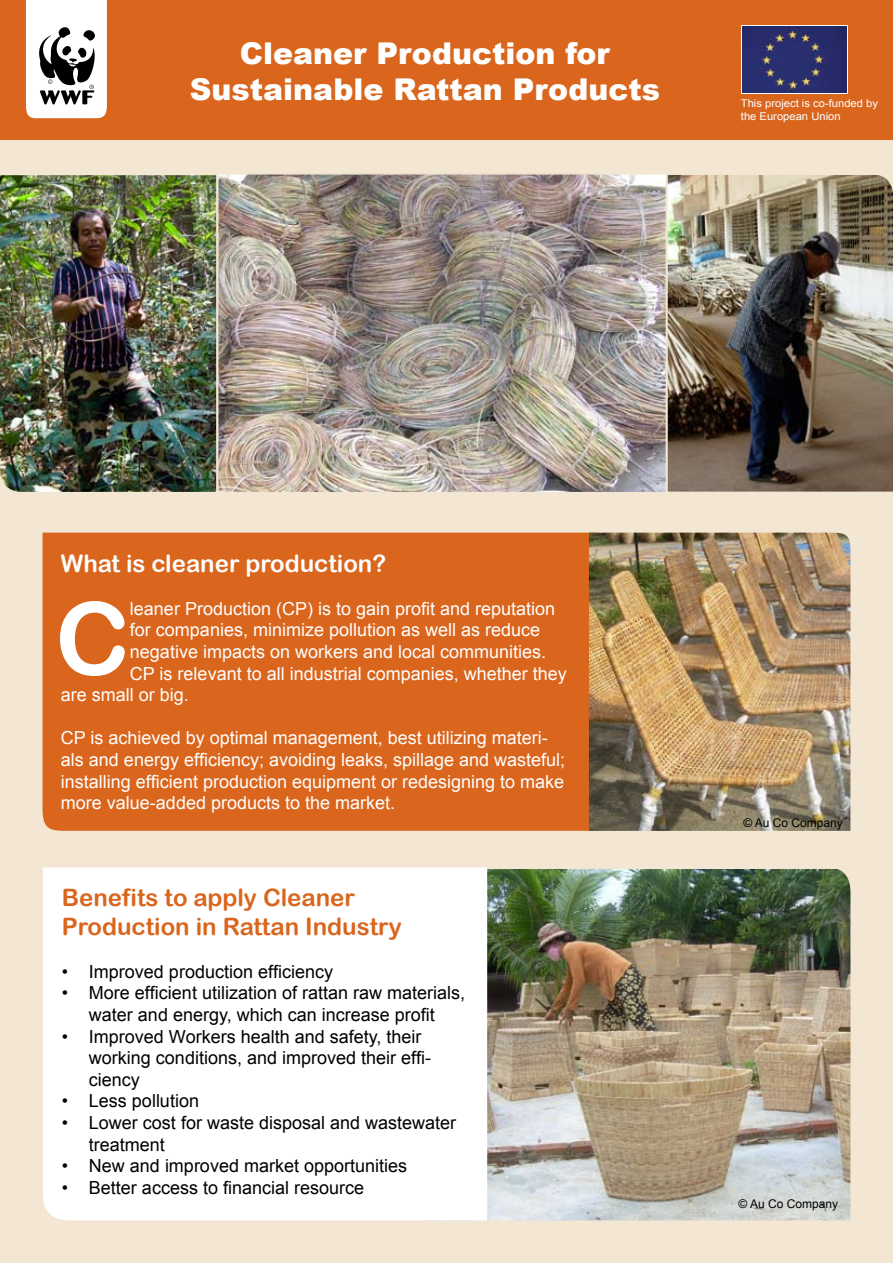
<style>
.page{position:relative;width:893px;height:1263px;background:#f3e6d3}
.page>*{position:absolute;margin:0;border:0;box-sizing:border-box;transform-origin:0 0}
.t1{font:101.25px "Arial Rounded MT Bold";color:#fff}
.t2{font:900 30px/36px "Arial";color:#fff;text-align:center}
.t3{font:24px/28.8px "Arial Rounded MT Bold";color:#da651d}
.t4{font:24px "Arial Rounded MT Bold";color:#fff}
.t5{font:18px/21.6px "Arial";color:#fff}
.t6{font:18px/21.6px "Arial";color:#000}
.t7{font:12px "Arial";color:#000}
.t8{font:10.8px/12.9px "Arial";color:#fff;scale:1.05 1}
</style>
<div class="page">
<div style="left:0;top:0;width:893px;height:139px;background:#da651d"></div>
<img style="left:487px;top:869px;width:363px;height:351px">
<div style="left:43px;top:867px;width:444px;height:353px;background:#fff"></div>
<div style="left:43px;top:533px;width:546px;height:298px;background:#da651d"></div>
<img style="left:589px;top:533px;width:261px;height:298px">
<img style="left:220px;top:176px;width:444px;height:314px">
<img style="left:0;top:175px;width:217px;height:317px">
<img style="left:667px;top:175px;width:226px;height:317px">
<svg style="left:26px;top:0;width:81px;height:118px;background:#cccbcb"></svg>
<svg style="left:741px;top:26px;width:107px;height:68px"></svg>
<img style="left:742px;top:27px;width:105px;height:66px">
<div style="left:217px;top:173px;width:450px;height:320px;border:2px solid #f3e6d3"></div>
<h2 class="t2" style="left:190px;top:35px;width:472px">Cleaner Production for<br>Sustainable Rattan Products</h2>
<p class="t8" style="left:741px;top:97px;width:132px">This project is co-funded by the European Union</p>
<h3 class="t4" style="left:61px;top:549px;width:327px">What is cleaner production?</h3>
<p class="t5" style="left:130px;top:598px;width:427px">leaner Production (CP) is to gain profit and reputation</p>
<p class="t5" style="left:130px;top:619px;width:412px">for companies, minimize pollution as well as reduce</p>
<p class="t5" style="left:130px;top:641px;width:418px">negative impacts on workers and local communities.</p>
<p class="t5" style="left:130px;top:663px;width:438px">CP is relevant to all industrial companies, whether they</p>
<p class="t5" style="left:61px;top:684px;width:130px">are small or big.</p>
<p class="t5" style="left:61px;top:727px;width:506px">CP is achieved by optimal management, best utilizing materi&shy;als and energy efficiency; avoiding leaks, spillage and wasteful; installing efficient production equipment or redesigning to make more value-added products to the market.</p>
<h1 class="t1" style="left:55px;top:579px;width:76px">C</h1>
<h3 class="t3" style="left:62px;top:882px;width:341px">Benefits to apply Cleaner<br>Production in Rattan Industry</h3>
<p class="t6" style="left:62px;top:961px;width:273px">• Improved production efficiency</p>
<p class="t6" style="left:62px;top:982px;width:405px;text-align:center">• More efficient utilization of rattan raw materials, water and energy, which can increase profit</p>
<p class="t6" style="left:89px;top:1026px;width:344px;text-indent:-27px">• Improved Workers health and safety, their working conditions, and improved their effi&shy;ciency</p>
<p class="t6" style="left:62px;top:1090px;width:139px">• Less pollution</p>
<p class="t6" style="left:89px;top:1112px;width:369px;text-indent:-27px">• Lower cost for waste disposal and wastewater treatment</p>
<p class="t6" style="left:62px;top:1155px;width:347px">• New and improved market opportunities</p>
<p class="t6" style="left:62px;top:1177px;width:304px">• Better access to financial resource</p>
<p class="t7" style="left:743px;top:814px;width:101px">© Au Co Company</p>
<p class="t7" style="left:738px;top:1196px;width:101px">© Au Co Company</p>
</div>
